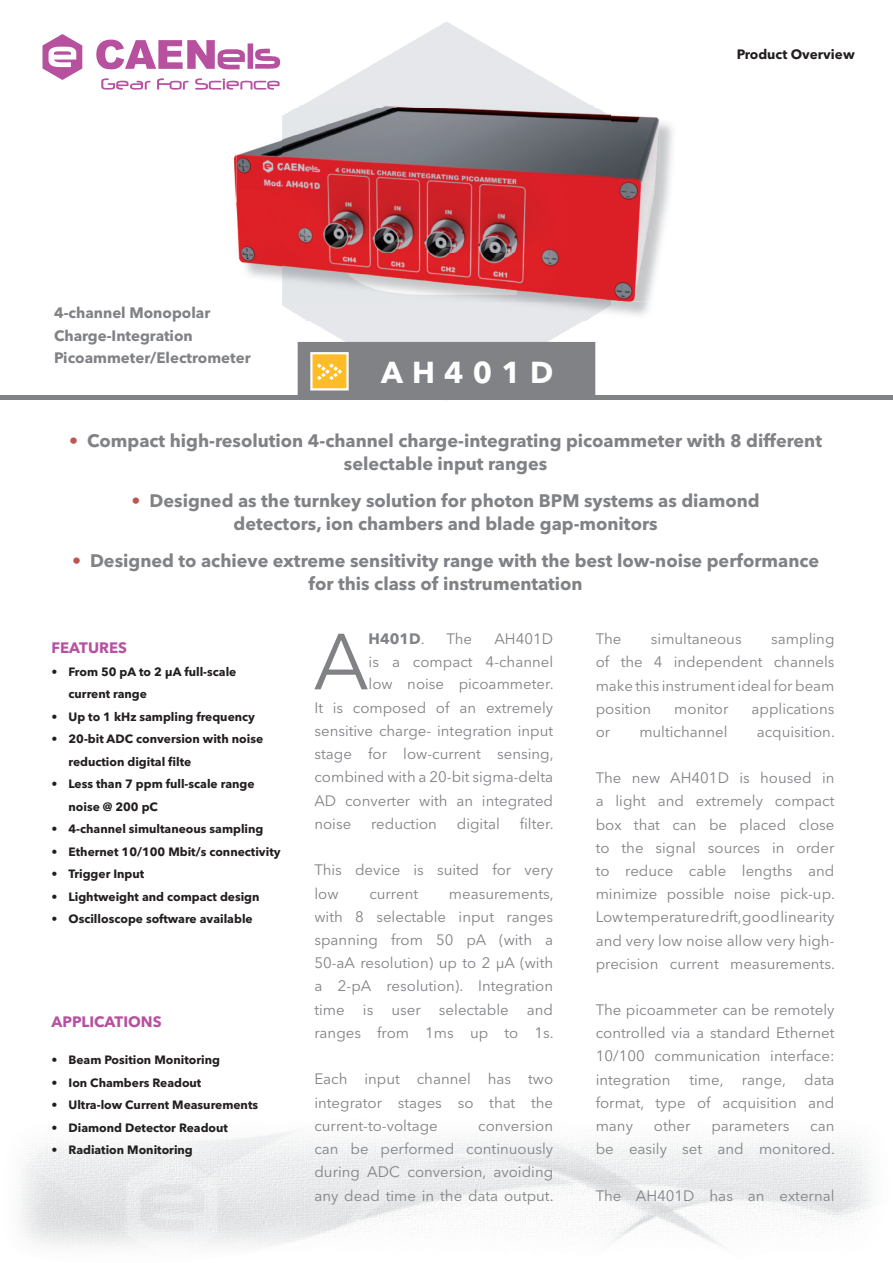
<style>
.page{position:relative;width:893px;height:1263px;background:#fff}
.page>*{position:absolute;margin:0;border:0;box-sizing:border-box;transform-origin:0 0}
.t1{font:78.6px "Avenir Next LT Pro";color:#808285}
.t2{font:700 30px "Avenir Next LT Pro";letter-spacing:.305em;color:#fff}
.t3{font:700 18px/22.5px "Avenir Next LT Pro";color:#808285;text-align:center}
.t4{font:15px/23.2px "Avenir Next LT Pro";color:#808285;text-align:justify}
.t5{font:700 15px/22.5px "Avenir Next LT Pro";color:#808285}
.t6{font:700 15px "Avenir Next LT Pro";color:#b7519f}
.t7{font:700 13.5px "Avenir Next LT Pro";color:#231f20}
.t8{font:700 12px/22.5px "Avenir Next LT Pro";color:#231f20}
.s1{color:#be5555}
.s2{font-weight:400}
</style>
<div class="page">
<img style="left:283px;top:22px;width:327px;height:378px">
<svg style="left:101px;top:78px;width:50px;height:12px"></svg>
<svg style="left:157px;top:78px;width:32px;height:12px"></svg>
<svg style="left:195px;top:78px;width:85px;height:12px"></svg>
<svg style="left:96px;top:39px;width:185px;height:31px"></svg>
<svg style="left:43px;top:34px;width:39px;height:46px"></svg>
<hr style="left:0;top:395px;width:893px;height:4px;background:#808285">
<svg style="left:298px;top:342px;width:297px;height:53px;background:#8b8981"></svg>
<img style="left:18px;top:1132px;width:855px;height:116px">
<img style="left:282px;top:123px;width:391px;height:197px">
<img style="left:236px;top:108px;width:423px;height:194px">
<p class="t5" style="left:54px;top:301px;width:198px">4-channel Monopolar<br>Charge-Integration<br>Picoammeter/Electrometer</p>
<h2 class="t2" style="left:381px;top:354px;width:174px">AH401D</h2>
<p class="t7" style="left:737px;top:46px;width:120px">Product Overview</p>
<p class="t3" style="left:69px;top:429px;width:754px"><span class="s1">•</span> Compact high-resolution 4-channel charge-integrating picoammeter with 8 different selectable input ranges</p>
<p class="t3" style="left:132px;top:489px;width:630px"><span class="s1">•</span> Designed as the turnkey solution for photon BPM systems as diamond detectors, ion chambers and blade gap-monitors</p>
<p class="t3" style="left:72px;top:549px;width:749px"><span class="s1">•</span> Designed to achieve extreme sensitivity range with the best low-noise performance for this class of instrumentation</p>
<p class="t6" style="left:52px;top:639px;width:77px">FEATURES</p>
<p class="t8" style="left:69px;top:660px;width:169px;text-indent:-17px">• From 50 pA to 2 µA full-scale current range</p>
<p class="t8" style="left:52px;top:705px;width:205px">• Up to 1 kHz sampling frequency</p>
<p class="t8" style="left:69px;top:728px;width:196px;text-indent:-17px">• 20-bit ADC conversion with noise reduction digital filte</p>
<p class="t8" style="left:69px;top:773px;width:188px;text-indent:-17px">• Less than 7 ppm full-scale range noise @ 200 pC</p>
<p class="t8" style="left:52px;top:818px;width:213px">• 4-channel simultaneous sampling</p>
<p class="t8" style="left:52px;top:840px;width:231px">• Ethernet 10/100 Mbit/s connectivity</p>
<p class="t8" style="left:52px;top:863px;width:94px">• Trigger Input</p>
<p class="t8" style="left:52px;top:885px;width:210px">• Lightweight and compact design</p>
<p class="t8" style="left:52px;top:908px;width:203px">• Oscilloscope software available</p>
<p class="t6" style="left:52px;top:1012px;width:112px">APPLICATIONS</p>
<p class="t8" style="left:52px;top:1049px;width:170px">• Beam Position Monitoring</p>
<p class="t8" style="left:52px;top:1071px;width:151px">• Ion Chambers Readout</p>
<p class="t8" style="left:52px;top:1094px;width:208px">• Ultra-low Current Measurements</p>
<p class="t8" style="left:52px;top:1116px;width:178px">• Diamond Detector Readout</p>
<p class="t8" style="left:52px;top:1139px;width:143px">• Radiation Monitoring</p>
<h1 class="t1" style="left:314px;top:615px;width:56px">A</h1>
<p class="t5" style="left:369px;top:628px;width:58px">H401D<span class="s2">.</span></p>
<p class="t4" style="left:446px;top:627px;width:27px">The</p>
<p class="t4" style="left:494px;top:627px;width:60px">AH401D</p>
<p class="t4" style="left:369px;top:650px;width:186px">is a compact 4-channel</p>
<p class="t4" style="left:369px;top:672px;width:187px">low noise picoammeter.</p>
<p class="t4" style="left:314px;top:696px;width:240px">It is composed of an extremely</p>
<p class="t4" style="left:314px;top:719px;width:240px">sensitive charge- integration input</p>
<p class="t4" style="left:314px;top:742px;width:241px">stage for low-current sensing,</p>
<p class="t4" style="left:314px;top:765px;width:240px">combined with a 20-bit sigma-delta</p>
<p class="t4" style="left:314px;top:789px;width:240px">AD converter with an integrated</p>
<p class="t4" style="left:314px;top:812px;width:38px">noise</p>
<p class="t4" style="left:371px;top:812px;width:67px">reduction</p>
<p class="t4" style="left:457px;top:812px;width:45px">digital</p>
<p class="t4" style="left:520px;top:812px;width:35px">filter.</p>
<p class="t4" style="left:314px;top:858px;width:240px">This device is suited for very low</p>
<p class="t4" style="left:314px;top:881px;width:241px;text-indent:135px">measurements, with 8 selectable input ranges spanning from 50 pA (with a 50-aA resolution) up to 2 μA (with a 2-pA resolution). Integration time is user selectable and ranges from 1ms up to 1s.</p>
<p class="t4" style="left:314px;top:1067px;width:240px">Each input channel has two integrator stages so that the current-to-voltage</p>
<p class="t4" style="left:369px;top:881px;width:50px">current</p>
<p class="t4" style="left:314px;top:1114px;width:241px;text-indent:164px">conversion can be performed continuously during ADC conversion, avoiding any dead time in the data output.</p>
<p class="t4" style="left:596px;top:627px;width:27px">The</p>
<p class="t4" style="left:651px;top:627px;width:92px">simultaneous</p>
<p class="t4" style="left:596px;top:627px;width:240px;text-indent:176px">sampling of the 4 independent channels make this instrument ideal for beam position</p>
<p class="t4" style="left:674px;top:697px;width:56px">monitor</p>
<p class="t4" style="left:751px;top:697px;width:84px">applications</p>
<p class="t4" style="left:596px;top:720px;width:16px">or</p>
<p class="t4" style="left:639px;top:720px;width:90px">multichannel</p>
<p class="t4" style="left:757px;top:720px;width:80px">acquisition.</p>
<p class="t4" style="left:596px;top:766px;width:241px">The new AH401D is housed in a light and extremely compact box that can be placed close to the signal sources in order to reduce cable lengths and minimize possible noise pick-up.<br>Low temperature drift, good linearity and very low noise allow very high&shy;precision current measurements.</p>
<p class="t4" style="left:596px;top:998px;width:240px">The picoammeter can be remotely controlled via a standard Ethernet 10/100 communication interface: integration</p>
<p class="t4" style="left:596px;top:1068px;width:240px;text-indent:94px">time, range, data format, type of acquisition and many</p>
<p class="t4" style="left:654px;top:1114px;width:38px">other</p>
<p class="t4" style="left:711px;top:1114px;width:79px">parameters</p>
<p class="t4" style="left:596px;top:1114px;width:241px;text-align:right">can<br>be easily set and monitored.</p>
<p class="t4" style="left:596px;top:1183px;width:240px">The AH401D has an external</p>
</div>
